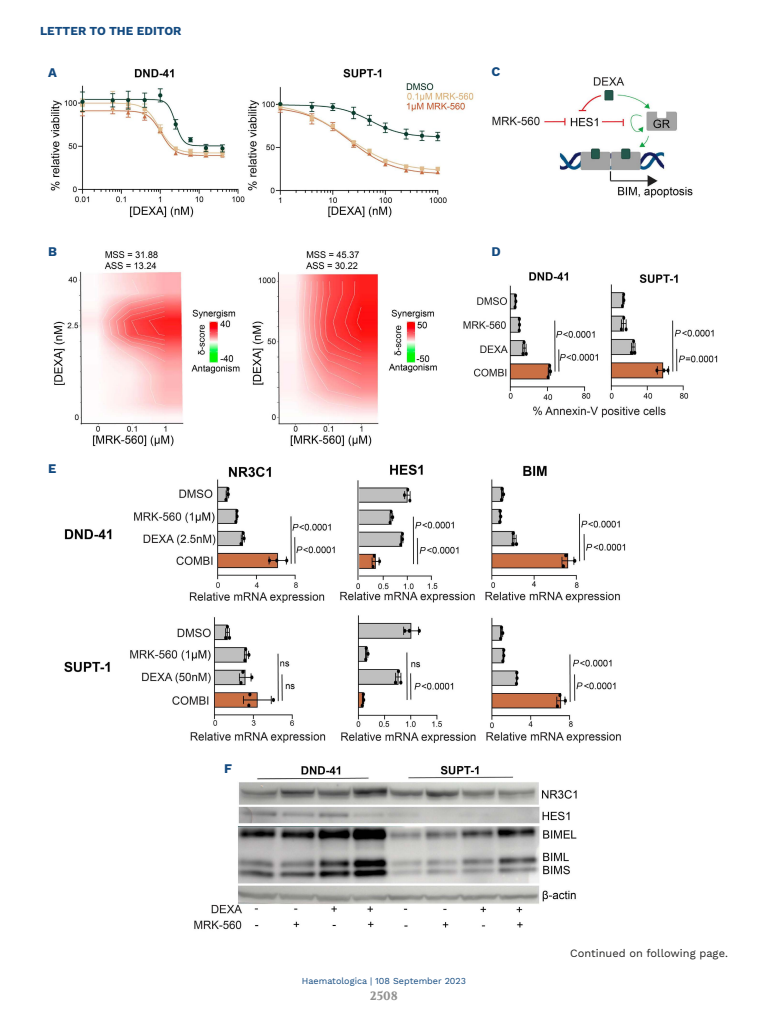
<style>
.page{position:relative;width:768px;height:1024px;background:#fff}
.page>*{position:absolute;margin:0;border:0;box-sizing:border-box;transform-origin:0 0}
.t1{font:700 13px "Work Sans";color:#134a80}
.t2{font:700 12px "Work Sans";color:#134a80}
.t3{font:700 12px "Volkhov";color:#919190}
.t4{font:11px "Work Sans";color:#222221}
.t5{font:9px "Work Sans";color:#134a80}
</style>
<div class="page">
<img style="left:50px;top:68px;width:668px;height:862px">
<h2 class="t2" style="left:40px;top:24px;width:143px">LETTER TO THE EDITOR</h2>
<h1 class="t1" style="left:48px;top:65px;width:10px">A</h1>
<h1 class="t1" style="left:48px;top:244px;width:10px">B</h1>
<h1 class="t1" style="left:48px;top:461px;width:10px">E</h1>
<h1 class="t1" style="left:492px;top:64px;width:10px">C</h1>
<h1 class="t1" style="left:492px;top:244px;width:11px">D</h1>
<h1 class="t1" style="left:224px;top:761px;width:9px">F</h1>
<p class="t5" style="left:302px;top:976px;width:166px">Haematologica | 108 September 2023</p>
<h2 class="t3" style="left:370px;top:988px;width:29px">2508</h2>
<p class="t4" style="left:570px;top:947px;width:159px">Continued on following page.</p>
</div>
